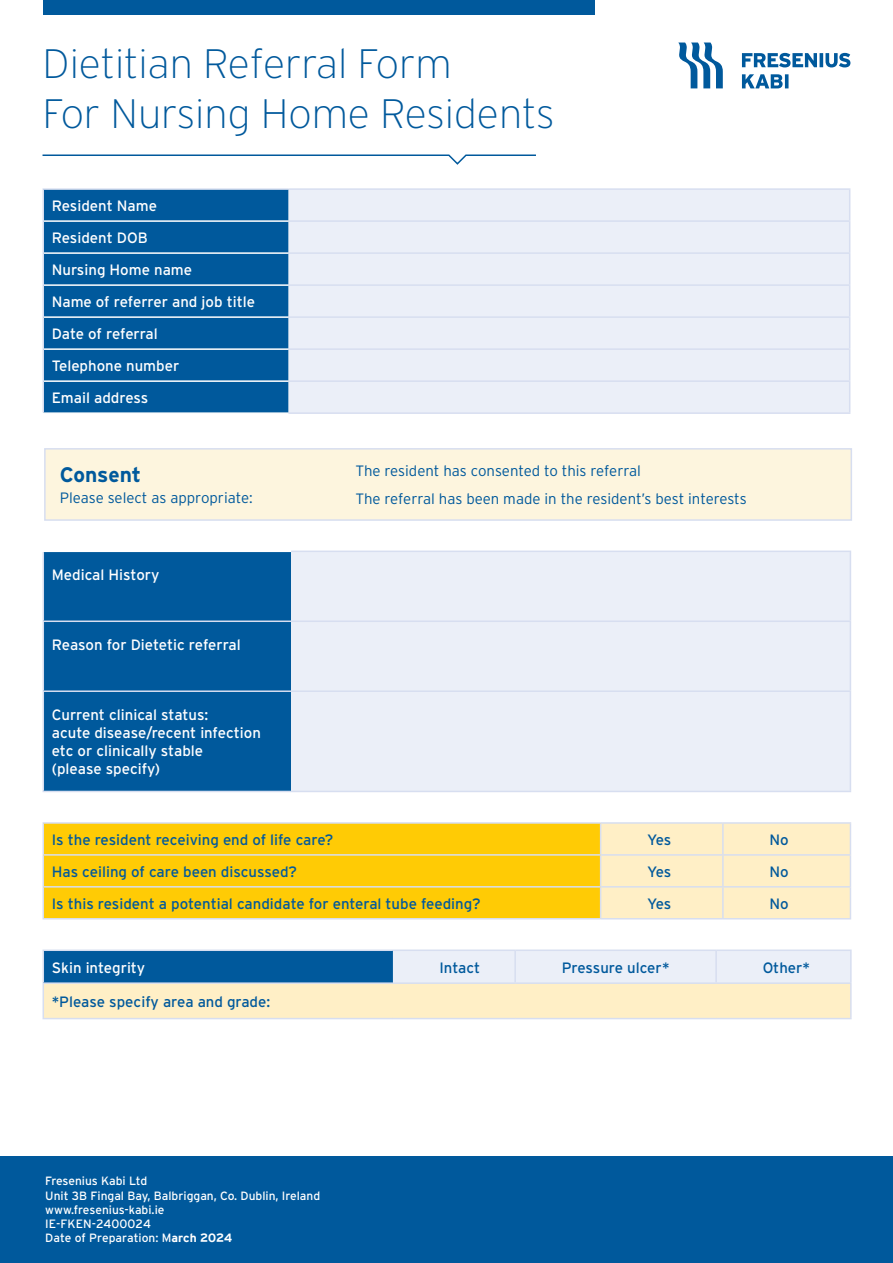
<style>
.page{position:relative;width:893px;height:1263px;background:#fff}
.page>*{position:absolute;margin:0;border:0;box-sizing:border-box;transform-origin:0 0}
.t1{font:200 41.1px/49.3px "Interstate";color:#00599c}
.t2{font:700 21px "Interstate";letter-spacing:-.005em;color:#00599c}
.t3{font:15px/32px "Interstate";color:#fff}
.t4{font:15px "Interstate";color:#00599c}
.t5{font:300 15px/28px "Interstate";color:#00599c}
.t6{font:12px/14.4px "Interstate";color:#fff}
.s1{font-style:inherit}
.s2{font-weight:700}
</style>
<div class="page">
<div style="left:43px;top:0;width:551px;height:14px;background:#00599c"></div>
<svg style="left:42px;top:154px;width:494px;height:11px"></svg>
<div style="left:44px;top:552px;width:247px;height:239px;background:#00599c"></div>
<div style="left:291px;top:552px;width:559px;height:239px;background:#ebeff8"></div>
<hr style="left:43px;top:552px;width:1px;height:68px;background:#d7def0">
<hr style="left:43px;top:620px;width:248px;height:2px;background:#d7def0">
<hr style="left:43px;top:622px;width:1px;height:68px;background:#d7def0">
<hr style="left:43px;top:690px;width:248px;height:2px;background:#d7def0">
<hr style="left:43px;top:692px;width:1px;height:99px;background:#d7def0">
<hr style="left:43px;top:791px;width:248px;height:1px;background:#d7def0">
<hr style="left:850px;top:552px;width:1px;height:68px;background:#d7def0">
<hr style="left:850px;top:622px;width:1px;height:68px;background:#d7def0">
<hr style="left:850px;top:692px;width:1px;height:99px;background:#d7def0">
<hr style="left:291px;top:550px;width:560px;height:2px;background:#d7def0">
<hr style="left:291px;top:620px;width:560px;height:2px;background:#d7def0">
<hr style="left:291px;top:690px;width:560px;height:2px;background:#d7def0">
<hr style="left:291px;top:791px;width:560px;height:1px;background:#d7def0">
<div style="left:44px;top:824px;width:556px;height:94px;background:#ffcb05"></div>
<div style="left:601px;top:824px;width:249px;height:94px;background:#ffefc6"></div>
<hr style="left:43px;top:822px;width:558px;height:2px;background:#d7def0">
<hr style="left:43px;top:824px;width:1px;height:30px;background:#d7def0">
<hr style="left:43px;top:854px;width:558px;height:2px;background:#d7def0">
<hr style="left:43px;top:856px;width:1px;height:30px;background:#d7def0">
<hr style="left:43px;top:886px;width:558px;height:1px;background:#d7def0">
<hr style="left:43px;top:887px;width:1px;height:31px;background:#d7def0">
<hr style="left:43px;top:918px;width:558px;height:1px;background:#d7def0">
<hr style="left:601px;top:822px;width:122px;height:2px;background:#d7def0">
<hr style="left:600px;top:824px;width:1px;height:30px;background:#d7def0">
<hr style="left:723px;top:822px;width:128px;height:2px;background:#d7def0">
<hr style="left:722px;top:824px;width:2px;height:30px;background:#d7def0">
<hr style="left:850px;top:824px;width:1px;height:30px;background:#d7def0">
<hr style="left:601px;top:854px;width:122px;height:2px;background:#d7def0">
<hr style="left:600px;top:856px;width:1px;height:30px;background:#d7def0">
<hr style="left:723px;top:854px;width:128px;height:2px;background:#d7def0">
<hr style="left:722px;top:856px;width:2px;height:30px;background:#d7def0">
<hr style="left:850px;top:856px;width:1px;height:30px;background:#d7def0">
<hr style="left:601px;top:886px;width:122px;height:1px;background:#d7def0">
<hr style="left:600px;top:887px;width:1px;height:31px;background:#d7def0">
<hr style="left:601px;top:918px;width:122px;height:1px;background:#d7def0">
<hr style="left:723px;top:886px;width:128px;height:1px;background:#d7def0">
<hr style="left:722px;top:887px;width:2px;height:31px;background:#d7def0">
<hr style="left:850px;top:887px;width:1px;height:31px;background:#d7def0">
<hr style="left:723px;top:918px;width:128px;height:1px;background:#d7def0">
<div style="left:43px;top:950px;width:350px;height:33px;background:#00599c"></div>
<div style="left:393px;top:951px;width:457px;height:31px;background:#ebeff8"></div>
<div style="left:43px;top:983px;width:808px;height:35px;background:#ffefc6"></div>
<hr style="left:43px;top:949px;width:350px;height:2px;background:#d7def0">
<hr style="left:43px;top:951px;width:1px;height:31px;background:#d7def0">
<hr style="left:393px;top:949px;width:122px;height:2px;background:#d7def0">
<hr style="left:515px;top:949px;width:201px;height:2px;background:#d7def0">
<hr style="left:716px;top:949px;width:136px;height:2px;background:#d7def0">
<hr style="left:514px;top:951px;width:2px;height:31px;background:#d7def0">
<hr style="left:715px;top:951px;width:2px;height:31px;background:#d7def0">
<hr style="left:850px;top:951px;width:2px;height:31px;background:#d7def0">
<hr style="left:43px;top:982px;width:350px;height:2px;background:#d7def0">
<hr style="left:43px;top:984px;width:1px;height:34px;background:#d7def0">
<hr style="left:393px;top:982px;width:122px;height:2px;background:#d7def0">
<hr style="left:515px;top:982px;width:201px;height:2px;background:#d7def0">
<hr style="left:716px;top:982px;width:136px;height:2px;background:#d7def0">
<hr style="left:850px;top:984px;width:2px;height:34px;background:#d7def0">
<hr style="left:43px;top:1018px;width:350px;height:1px;background:#d7def0">
<hr style="left:393px;top:1018px;width:122px;height:1px;background:#d7def0">
<hr style="left:515px;top:1018px;width:201px;height:1px;background:#d7def0">
<hr style="left:716px;top:1018px;width:136px;height:1px;background:#d7def0">
<div style="left:0;top:1156px;width:893px;height:107px;background:#00599c"></div>
<div style="left:44px;top:190px;width:245px;height:222px;background:#00599c"></div>
<div style="left:289px;top:190px;width:560px;height:222px;background:#ebeff8"></div>
<hr style="left:44px;top:220px;width:245px;height:2px;background:#fff">
<hr style="left:44px;top:252px;width:245px;height:2px;background:#fff">
<hr style="left:44px;top:284px;width:245px;height:2px;background:#fff">
<hr style="left:44px;top:316px;width:245px;height:2px;background:#fff">
<hr style="left:44px;top:348px;width:245px;height:2px;background:#fff">
<hr style="left:44px;top:380px;width:245px;height:2px;background:#fff">
<hr style="left:289px;top:188px;width:561px;height:2px;background:#d7def0">
<hr style="left:849px;top:190px;width:1px;height:30px;background:#d7def0">
<hr style="left:849px;top:222px;width:1px;height:30px;background:#d7def0">
<hr style="left:849px;top:254px;width:1px;height:30px;background:#d7def0">
<hr style="left:849px;top:286px;width:1px;height:30px;background:#d7def0">
<hr style="left:849px;top:318px;width:1px;height:30px;background:#d7def0">
<hr style="left:849px;top:350px;width:1px;height:30px;background:#d7def0">
<hr style="left:849px;top:382px;width:1px;height:30px;background:#d7def0">
<hr style="left:289px;top:220px;width:561px;height:2px;background:#d7def0">
<hr style="left:289px;top:252px;width:561px;height:2px;background:#d7def0">
<hr style="left:289px;top:284px;width:561px;height:2px;background:#d7def0">
<hr style="left:289px;top:316px;width:561px;height:2px;background:#d7def0">
<hr style="left:289px;top:348px;width:561px;height:2px;background:#d7def0">
<hr style="left:289px;top:380px;width:561px;height:2px;background:#d7def0">
<hr style="left:289px;top:412px;width:561px;height:2px;background:#d7def0">
<hr style="left:42px;top:188px;width:247px;height:2px;background:#d7def0">
<hr style="left:42px;top:190px;width:2px;height:31px;background:#d7def0">
<hr style="left:42px;top:221px;width:2px;height:32px;background:#d7def0">
<hr style="left:42px;top:253px;width:2px;height:32px;background:#d7def0">
<hr style="left:42px;top:285px;width:2px;height:32px;background:#d7def0">
<hr style="left:42px;top:317px;width:2px;height:32px;background:#d7def0">
<hr style="left:42px;top:349px;width:2px;height:32px;background:#d7def0">
<hr style="left:42px;top:381px;width:2px;height:31px;background:#d7def0">
<div style="left:44px;top:448px;width:808px;height:73px;background:#fdf5de;border:2px solid #d7def0"></div>
<svg style="left:678px;top:43px;width:45px;height:45px"></svg>
<svg style="left:742px;top:74px;width:46px;height:14px"></svg>
<svg style="left:742px;top:53px;width:108px;height:14px"></svg>
<h1 class="t1" style="left:43px;top:39px;width:513px">Dietitian Referral Form<br>For Nursing Home Residents</h1>
<p class="t3" style="left:52px;top:190px;width:205px">Resident Name<br>Resident DOB<br>Nursing Home name<br>Name of referrer and job title<br>Date of referral<br>Telephone number<br>Email address</p>
<h2 class="t2" style="left:60px;top:462px;width:83px">Consent</h2>
<p class="t5" style="left:60px;top:484px;width:195px">Please select as appropriate:</p>
<p class="t3" style="left:52px;top:559px;width:109px">Medical History</p>
<p class="t3" style="left:52px;top:629px;width:190px">Reason for Dietetic referral</p>
<p class="t3" style="left:52px;top:706px;width:211px;line-height:18px">Current clinical status:<br>acute disease/recent infection etc or clinically stable<br>(please specify)</p>
<p class="t5" style="left:355px;top:457px;width:393px">The resident has consented to this referral<br>The referral has been made in the resident’s best interests</p>
<p class="t4" style="left:52px;top:830px;width:283px">Is the resident receiving end of life care?</p>
<p class="t4" style="left:647px;top:830px;width:26px">Yes</p>
<p class="t4" style="left:769px;top:830px;width:21px">No</p>
<p class="t4" style="left:52px;top:862px;width:247px">Has ceiling of care been discussed?</p>
<p class="t4" style="left:647px;top:862px;width:26px">Yes</p>
<p class="t4" style="left:769px;top:862px;width:21px">No</p>
<p class="t4" style="left:52px;top:894px;width:430px">Is this resident a potential candidate for enteral tube feeding?</p>
<p class="t4" style="left:647px;top:894px;width:26px">Yes</p>
<p class="t4" style="left:769px;top:894px;width:21px">No</p>
<p class="t3" style="left:52px;top:951px;width:95px">Skin integrity</p>
<p class="t4" style="left:439px;top:958px;width:42px">Intact</p>
<p class="t4" style="left:562px;top:958px;width:109px">Pressure ulcer*</p>
<p class="t4" style="left:763px;top:958px;width:49px">Other*</p>
<p class="t4" style="left:52px;top:992px;width:220px">*Please specify area and grade:</p>
<p class="t6" style="left:45px;top:1174px;width:276px">Fresenius Kabi Ltd<br>Unit 3B Fingal Bay, Balbriggan, Co. Dublin, Ireland www.fresenius-kabi.ie</p>
<p class="t6" style="left:45px;top:1217px;width:188px;line-height:13.8px"><span class="s1">IE-FKEN-2400024<br></span>Date of Preparation: <span class="s1">M</span><span class="s2">arch 2024</span></p>
</div>
